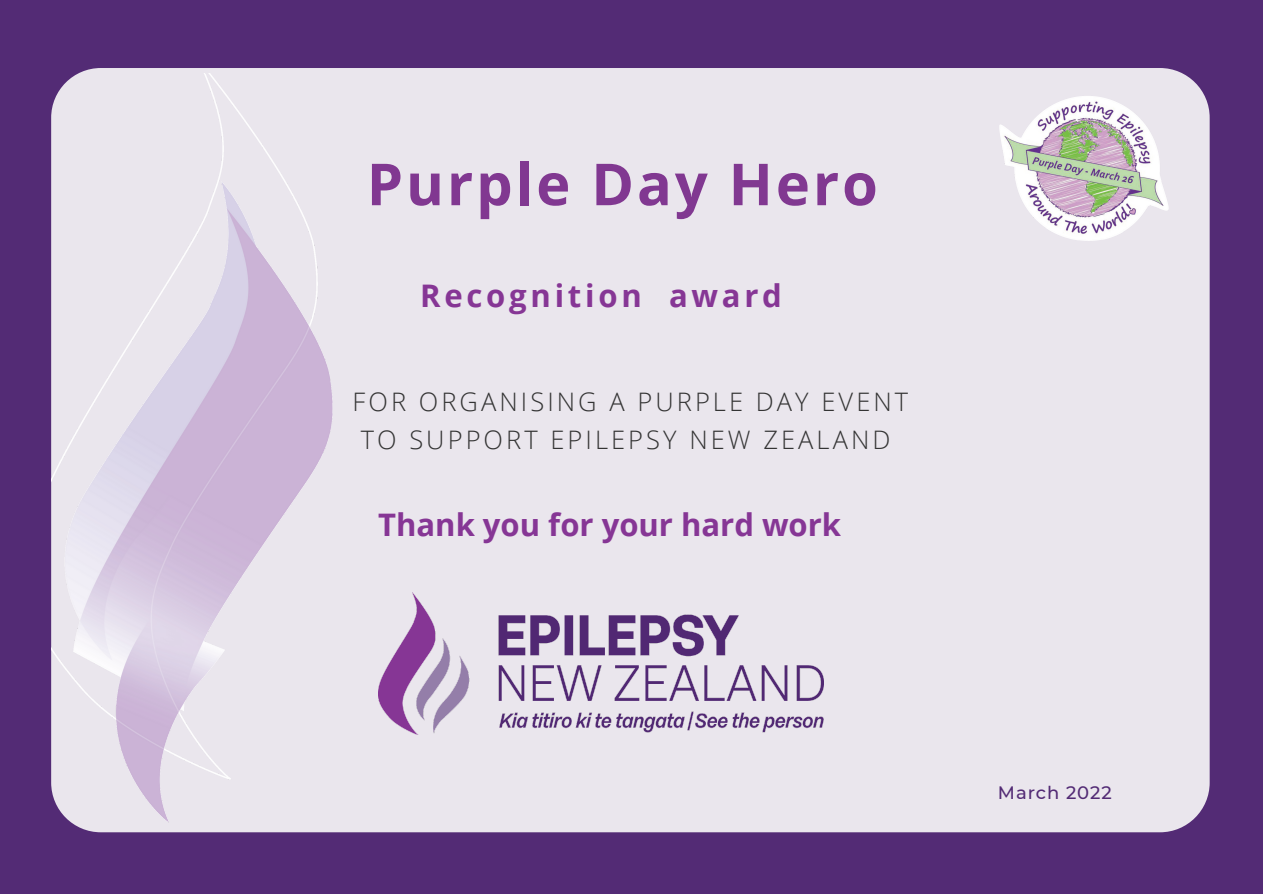
<style>
.page{position:relative;width:1263px;height:894px;background:#fff}
.page>*{position:absolute;margin:0;border:0;box-sizing:border-box;transform-origin:0 0}
.t1{font:700 57.9px "Open Sans";letter-spacing:.05em;color:#813891}
.t2{font:700 31.05px "Open Sans";color:#863695}
.t3{font:700 31.05px "Open Sans";letter-spacing:.12em;color:#863695}
.t4{font:300 25.5px/38.2px "Open Sans";letter-spacing:.12em;color:#343434;text-align:center}
.t5{font:500 18px "Montserrat";letter-spacing:.05em;color:#532b75}
</style>
<div class="page">
<div style="left:0;top:0;width:1263px;height:893px;background:#532b75"></div>
<div style="left:51px;top:68px;width:1159px;height:764px;background:#eae6ed;border-radius:50px"></div>
<img style="left:51px;top:73px;width:284px;height:760px">
<img style="left:379px;top:592px;width:444px;height:141px">
<img style="left:999px;top:96px;width:170px;height:145px">
<p class="t1" style="left:367px;top:143px;width:513px">Purple Day Hero</p>
<p class="t3" style="left:420px;top:273px;width:363px">Recognition award</p>
<p class="t4" style="left:353px;top:382px;width:557px">FOR ORGANISING A PURPLE DAY EVENT<br>TO SUPPORT EPILEPSY NEW ZEALAND</p>
<p class="t2" style="left:378px;top:502px;width:464px">Thank you for your hard work</p>
<p class="t5" style="left:998px;top:781px;width:115px">March 2022</p>
</div>
